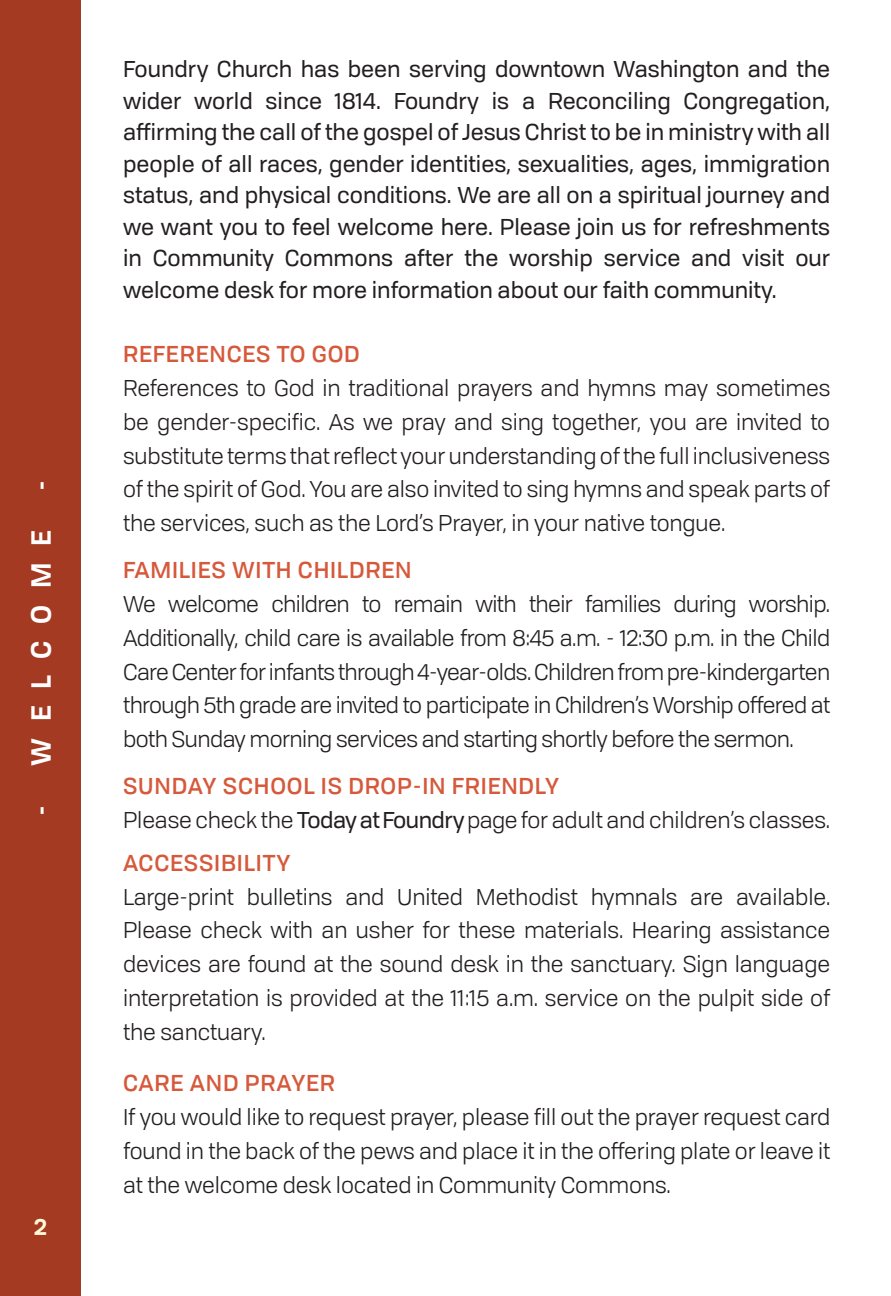
<style>
.page{position:relative;width:891px;height:1296px;background:#fff}
.page>*{position:absolute;margin:0;border:0;box-sizing:border-box;transform-origin:0 0}
.t1{font:600 27px "Tofino Pro Personal";letter-spacing:.62em;color:#fff}
.t2{font:22.5px/33.8px "Tofino Pro Personal";letter-spacing:-.005em;color:#231f20;text-align:justify}
.t3{font:22.5px/31.5px "Tofino Pro Personal";color:#231f20;text-align:justify}
.t4{font:500 22.5px "Tofino Pro Personal";letter-spacing:.035em;color:#d6593b}
.t5{font:600 22.5px "Tofino Pro Personal";color:#fffbd6}
.s1{font-style:inherit}
</style>
<div class="page">
<div style="left:0;top:0;width:81px;height:1296px;background:#a43a22"></div>
<p class="t1" style="left:20px;top:491px;width:12px;rotate:-90deg">-</p>
<p class="t1" style="left:20px;top:816px;width:287px;rotate:-90deg">- WELCOME</p>
<p class="t5" style="left:34px;top:1209px;width:15px">2</p>
<p class="t3" style="left:123px;top:52px;width:709px">Foundry Church has been serving downtown Washington and the wider world since 1814. Foundry is a Reconciling Congregation, affirming the call of the gospel of Jesus Christ to be in ministry with all people of all races, gender identities, sexualities, ages, immigration status, and physical conditions. We are all on a spiritual journey and we want you to feel welcome here. Please join us for refreshments in Community Commons after the worship service and visit our welcome desk for more information about our faith community.</p>
<p class="t4" style="left:123px;top:337px;width:238px">REFERENCES TO GOD</p>
<p class="t2" style="left:123px;top:370px;width:709px">References to God in traditional prayers and hymns may sometimes be gender-specific. As we pray and sing together, you are invited to substitute terms that reflect your understanding of the full inclusiveness of the spirit of God. You are also invited to sing hymns and speak parts of the services, such as the Lord’s Prayer, in your native tongue.</p>
<p class="t4" style="left:123px;top:553px;width:290px">FAMILIES WITH CHILDREN</p>
<p class="t2" style="left:123px;top:586px;width:709px">We welcome children to remain with their families during worship.<br>Additionally, child care is available from 8:45 a.m. - 12:30 p.m. in the Child Care Center for infants through 4-year-olds. Children from pre-kindergarten through 5th grade are invited to participate in Children’s Worship offered at both Sunday morning services and starting shortly before the sermon.</p>
<p class="t4" style="left:123px;top:769px;width:438px">SUNDAY SCHOOL IS DROP-IN FRIENDLY</p>
<p class="t2" style="left:123px;top:802px;width:709px">Please check the <span class="s1">Today at Foundry</span>page for adult and children’s classes.</p>
<p class="t4" style="left:123px;top:845px;width:169px">ACCESSIBILITY</p>
<p class="t2" style="left:123px;top:878px;width:709px">Large-print bulletins and United Methodist hymnals are available.<br>Please check with an usher for these materials. Hearing assistance devices are found at the sound desk in the sanctuary. Sign language interpretation is provided at the 11:15 a.m. service on the pulpit side of the sanctuary.</p>
<p class="t4" style="left:123px;top:1066px;width:213px">CARE AND PRAYER</p>
<p class="t2" style="left:123px;top:1099px;width:709px">If you would like to request prayer, please fill out the prayer request card found in the back of the pews and place it in the offering plate or leave it at the welcome desk located in Community Commons.</p>
</div>
